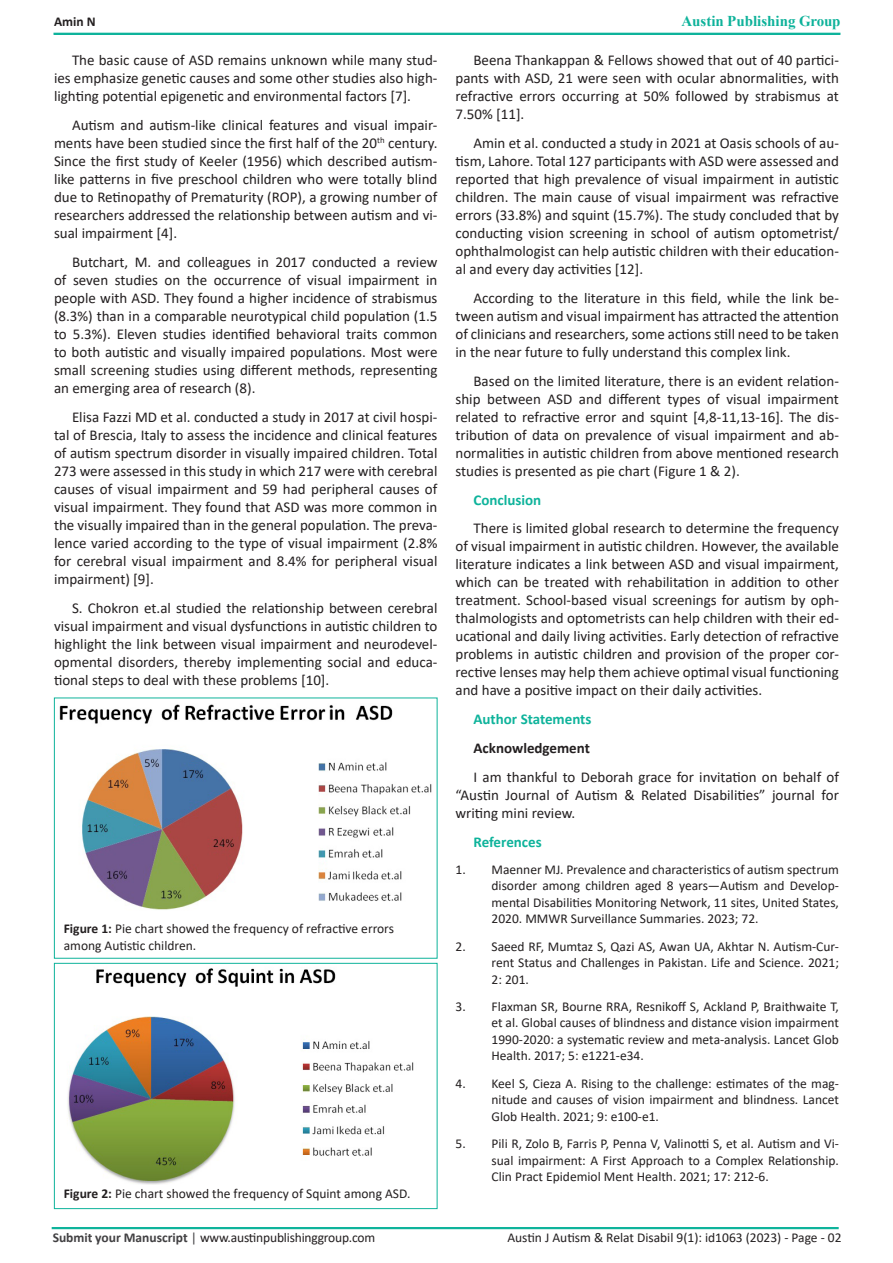
<style>
.page{position:relative;width:893px;height:1263px;background:#fff}
.page>*{position:absolute;margin:0;border:0;box-sizing:border-box;transform-origin:0 0}
.t1{font:15px/18px "Calibri";color:#231f20;text-align:justify}
.t2{font:700 15px "Calibri";color:#0eb39b}
.t3{font:700 15px "Times New Roman";color:#0eb29a}
.t4{font:700 15px "Calibri";color:#231f20}
.t5{font:13.5px/16.5px "Calibri";color:#231f20;text-align:justify}
.t6{font:700 13.5px "Calibri";color:#231f20}
.s1{color:#0eb39b}
.s2{font-weight:700}
.s3{font-weight:700;color:#414042}
.s4{color:#414042}
</style>
<div class="page">
<div style="left:53px;top:33px;width:787px;height:2px;border:2px solid #0eb39b"></div>
<div style="left:52px;top:1227px;width:787px;height:2px;border:2px solid #0eb39b"></div>
<div style="left:54px;top:698px;width:383px;height:261px;border:1px solid #0eb39b"></div>
<img style="left:59px;top:704px;width:373px;height:206px">
<div style="left:54px;top:963px;width:383px;height:246px;border:1px solid #0eb39b"></div>
<img style="left:67px;top:968px;width:347px;height:216px">
<p class="t6" style="left:54px;top:12px;width:43px">Amin N</p>
<p class="t3" style="left:681px;top:10px;width:161px"><span class="s1">A</span>ustin Publishing Group</p>
<p class="t1" style="left:54px;top:51px;width:385px;text-indent:18px">The basic cause of ASD remains unknown while many stud&shy;ies emphasize genetic causes and some other studies also high&shy;lighting potential epigenetic and environmental factors [7].</p>
<p class="t1" style="left:54px;top:116px;width:385px;text-indent:18px">Autism and autism-like clinical features and visual impair&shy;ments have been studied since the first half of the 20<sup>th</sup> century.<br>Since the first study of Keeler (1956) which described autism&shy;like patterns in five preschool children who were totally blind due to Retinopathy of Prematurity (ROP), a growing number of researchers addressed the relationship between autism and vi&shy;sual impairment [4].</p>
<p class="t1" style="left:54px;top:252px;width:385px;text-indent:18px">Butchart, M. and colleagues in 2017 conducted a review of seven studies on the occurrence of visual impairment in people with ASD. They found a higher incidence of strabismus (8.3%) than in a comparable neurotypical child population (1.5 to 5.3%). Eleven studies identified behavioral traits common to both autistic and visually impaired populations. Most were small screening studies using different methods, representing an emerging area of research (8).</p>
<p class="t1" style="left:54px;top:407px;width:385px;text-indent:18px">Elisa Fazzi MD et al. conducted a study in 2017 at civil hospi&shy;tal of Brescia, Italy to assess the incidence and clinical features of autism spectrum disorder in visually impaired children. Total 273 were assessed in this study in which 217 were with cerebral causes of visual impairment and 59 had peripheral causes of visual impairment. They found that ASD was more common in the visually impaired than in the general population. The preva&shy;lence varied according to the type of visual impairment (2.8% for cerebral visual impairment and 8.4% for peripheral visual impairment) [9].</p>
<p class="t1" style="left:54px;top:598px;width:385px;text-indent:18px">S. Chokron et.al studied the relationship between cerebral visual impairment and visual dysfunctions in autistic children to highlight the link between visual impairment and neurodevel&shy;opmental disorders, thereby implementing social and educa&shy;tional steps to deal with these problems [10].</p>
<p class="t1" style="left:455px;top:51px;width:385px;text-indent:18px">Beena Thankappan &amp; Fellows showed that out of 40 partici&shy;pants with ASD, 21 were seen with ocular abnormalities, with refractive errors occurring at 50% followed by strabismus at 7.50% [11].</p>
<p class="t1" style="left:455px;top:134px;width:385px;text-indent:18px">Amin et al. conducted a study in 2021 at Oasis schools of au&shy;tism, Lahore. Total 127 participants with ASD were assessed and reported that high prevalence of visual impairment in autistic children. The main cause of visual impairment was refractive errors (33.8%) and squint (15.7%). The study concluded that by conducting vision screening in school of autism optometrist/ ophthalmologist can help autistic children with their education&shy;al and every day activities [12].</p>
<p class="t1" style="left:455px;top:288px;width:385px;text-indent:18px">According to the literature in this field, while the link be&shy;tween autism and visual impairment has attracted the attention of clinicians and researchers, some actions still need to be taken in the near future to fully understand this complex link.</p>
<p class="t1" style="left:455px;top:371px;width:385px;text-indent:18px">Based on the limited literature, there is an evident relation&shy;ship between ASD and different types of visual impairment related to refractive error and squint [4,8-11,13-16]. The dis&shy;tribution of data on prevalence of visual impairment and ab&shy;normalities in autistic children from above mentioned research studies is presented as pie chart (Figure 1 &amp; 2).</p>
<p class="t2" style="left:473px;top:489px;width:69px">Conclusion</p>
<p class="t1" style="left:455px;top:519px;width:385px;text-indent:18px">There is limited global research to determine the frequency of visual impairment in autistic children. However, the available literature indicates a link between ASD and visual impairment, which can be treated with rehabilitation in addition to other treatment. School-based visual screenings for autism by oph&shy;thalmologists and optometrists can help children with their ed&shy;ucational and daily living activities. Early detection of refractive problems in autistic children and provision of the proper cor&shy;rective lenses may help them achieve optimal visual functioning and have a positive impact on their daily activities.</p>
<p class="t2" style="left:473px;top:708px;width:120px">Author Statements</p>
<p class="t4" style="left:473px;top:737px;width:118px">Acknowledgement</p>
<p class="t1" style="left:455px;top:767px;width:385px;text-indent:18px">I am thankful to Deborah grace for invitation on behalf of “Austin Journal of Autism &amp; Related Disabilities” journal for writing mini review.</p>
<p class="t2" style="left:473px;top:831px;width:70px">References</p>
<p class="t5" style="left:491px;top:861px;width:349px;text-indent:-36px">1. Maenner MJ. Prevalence and characteristics of autism spectrum disorder among children aged 8 years—Autism and Develop&shy;mental Disabilities Monitoring Network, 11 sites, United States, 2020. MMWR Surveillance Summaries. 2023; 72.</p>
<p class="t5" style="left:491px;top:937px;width:349px;text-indent:-36px">2. Saeed RF, Mumtaz S, Qazi AS, Awan UA, Akhtar N. Autism-Cur&shy;rent Status and Challenges in Pakistan. Life and Science. 2021; 2: 201.</p>
<p class="t5" style="left:491px;top:998px;width:349px;text-indent:-36px">3. Flaxman SR, Bourne RRA, Resnikoff S, Ackland P, Braithwaite T, et al. Global causes of blindness and distance vision impairment 1990-2020: a systematic review and meta-analysis. Lancet Glob Health. 2017; 5: e1221-e34.</p>
<p class="t5" style="left:491px;top:1075px;width:349px;text-indent:-36px">4. Keel S, Cieza A. Rising to the challenge: estimates of the mag&shy;nitude and causes of vision impairment and blindness. Lancet Glob Health. 2021; 9: e100-e1.</p>
<p class="t5" style="left:491px;top:1135px;width:349px;text-indent:-36px">5. Pili R, Zolo B, Farris P, Penna V, Valinotti S, et al. Autism and Vi&shy;sual impairment: A First Approach to a Complex Relationship.<br>Clin Pract Epidemiol Ment Health. 2021; 17: 212-6.</p>
<p class="t5" style="left:64px;top:920px;width:332px"><span class="s2">Figure 1:</span> Pie chart showed the frequency of refractive errors among Autistic children.</p>
<p class="t5" style="left:64px;top:1185px;width:348px"><span class="s2">Figure 2:</span> Pie chart showed the frequency of Squint among ASD.</p>
<p class="t5" style="left:53px;top:1228px;width:324px"><span class="s3">Submit your Manuscript</span> <span class="s4">|</span> www.austinpublishinggroup.com</p>
<p class="t5" style="left:507px;top:1229px;width:336px">Austin J Autism &amp; Relat Disabil 9(1): id1063 (2023) - Page - 02</p>
</div>
